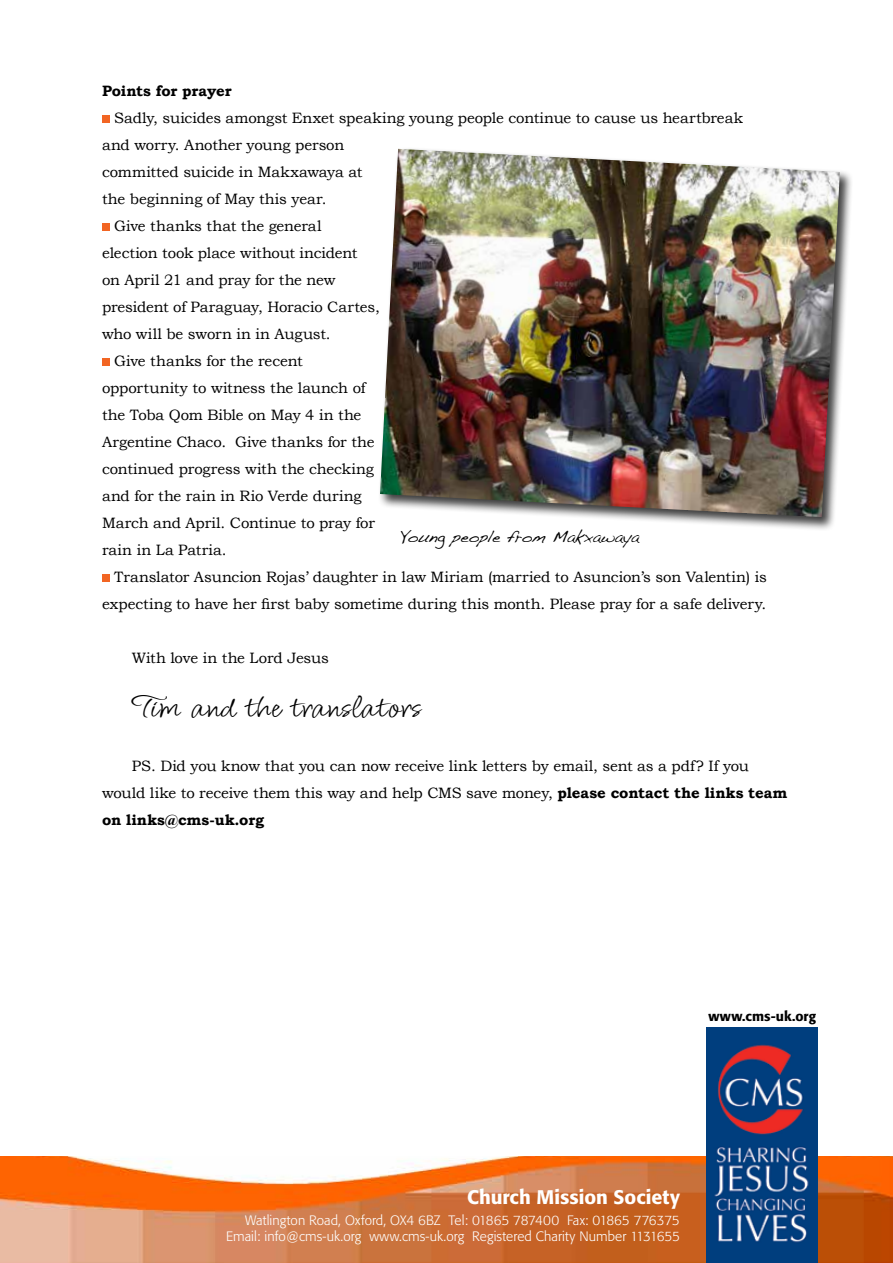
<style>
.page{position:relative;width:893px;height:1263px;background:#fff}
.page>*{position:absolute;margin:0;border:0;box-sizing:border-box;transform-origin:0 0}
.t1{font:30px "Licorice ROB";color:#000;scale:1.5 1}
.t2{font:500 19.5px "Formata";color:#fff}
.t3{font:16.5px "Handwriting Dakota";letter-spacing:-.01em;color:#000}
.t4{font:15px/27px "Bookman Old Style";letter-spacing:-.01em;color:#000}
.t5{font:700 15px "Bookman Old Style";letter-spacing:-.01em;color:#000}
.t6{font:15px "Bookman Old Style";letter-spacing:.01em;color:#000}
.t7{font:300 13.5px/16.2px "Formata";letter-spacing:.005em;color:#fff;text-align:right}
.t8{font:500 13.5px "Formata";letter-spacing:.01em;color:#000}
.s1{font-weight:700}
</style>
<div class="page">
<img style="left:0;top:1157px;width:893px;height:106px">
<img style="left:707px;top:1028px;width:111px;height:235px">
<div style="left:102px;top:115px;width:8px;height:8px;background:#f26523"></div>
<div style="left:102px;top:223px;width:8px;height:8px;background:#f26523"></div>
<div style="left:102px;top:358px;width:8px;height:8px;background:#f26523"></div>
<div style="left:102px;top:574px;width:8px;height:8px;background:#f26523"></div>
<div style="left:378px;top:147px;width:476px;height:384px;background:#000;opacity:.75"></div>
<img style="left:380px;top:149px;width:460px;height:368px">
<p class="t5" style="left:102px;top:82px;width:131px">Points for prayer</p>
<p class="t4" style="left:114px;top:104px;width:630px">Sadly, suicides amongst Enxet speaking young people continue to cause us heartbreak</p>
<p class="t4" style="left:102px;top:131px;width:244px">and worry. Another young person</p>
<p class="t4" style="left:102px;top:158px;width:262px">committed suicide in Makxawaya at</p>
<p class="t4" style="left:102px;top:185px;width:226px">the beginning of May this year.</p>
<p class="t4" style="left:114px;top:212px;width:209px">Give thanks that the general</p>
<p class="t4" style="left:102px;top:239px;width:257px">election took place without incident</p>
<p class="t4" style="left:102px;top:266px;width:235px">on April 21 and pray for the new</p>
<p class="t4" style="left:102px;top:293px;width:279px">president of Paraguay, Horacio Cartes,</p>
<p class="t4" style="left:102px;top:320px;width:230px">who will be sworn in in August.</p>
<p class="t4" style="left:114px;top:347px;width:190px">Give thanks for the recent</p>
<p class="t4" style="left:102px;top:374px;width:265px">opportunity to witness the launch of</p>
<p class="t4" style="left:102px;top:401px;width:261px">the Toba Qom Bible on May 4 in the</p>
<p class="t4" style="left:102px;top:428px;width:274px">Argentine Chaco. Give thanks for the</p>
<p class="t4" style="left:102px;top:455px;width:273px">continued progress with the checking</p>
<p class="t4" style="left:102px;top:482px;width:261px">and for the rain in Rio Verde during</p>
<p class="t4" style="left:102px;top:509px;width:274px">March and April. Continue to pray for</p>
<p class="t6" style="left:102px;top:541px;width:126px">rain in La Patria.</p>
<p class="t4" style="left:114px;top:563px;width:654px">Translator Asuncion Rojas’ daughter in law Miriam (married to Asuncion’s son Valentin) is</p>
<p class="t4" style="left:102px;top:590px;width:666px">expecting to have her first baby sometime during this month. Please pray for a safe delivery.</p>
<p class="t4" style="left:132px;top:644px;width:199px">With love in the Lord Jesus</p>
<h1 class="t1" style="left:132px;top:689px;width:194px">Tim and the translators</h1>
<p class="t3" style="left:400px;top:527px;width:241px">Young people from Makxawaya</p>
<p class="t4" style="left:102px;top:752px;width:687px;text-indent:30px">PS. Did you know that you can now receive link letters by email, sent as a pdf? If you would like to receive them this way and help CMS save money, <span class="s1">please contact the links team on links@cms-uk.org</span></p>
<p class="t8" style="left:708px;top:1008px;width:109px">www.cms-uk.org</p>
<h2 class="t2" style="left:467px;top:1185px;width:214px">Church Mission Society</h2>
<p class="t7" style="left:226px;top:1212px;width:455px">Watlington Road, Oxford, OX4 6BZ Tel: 01865 787400 Fax: 01865 776375<br>Email: info@cms-uk.org www.cms-uk.org Registered Charity Number 1131655</p>
</div>
